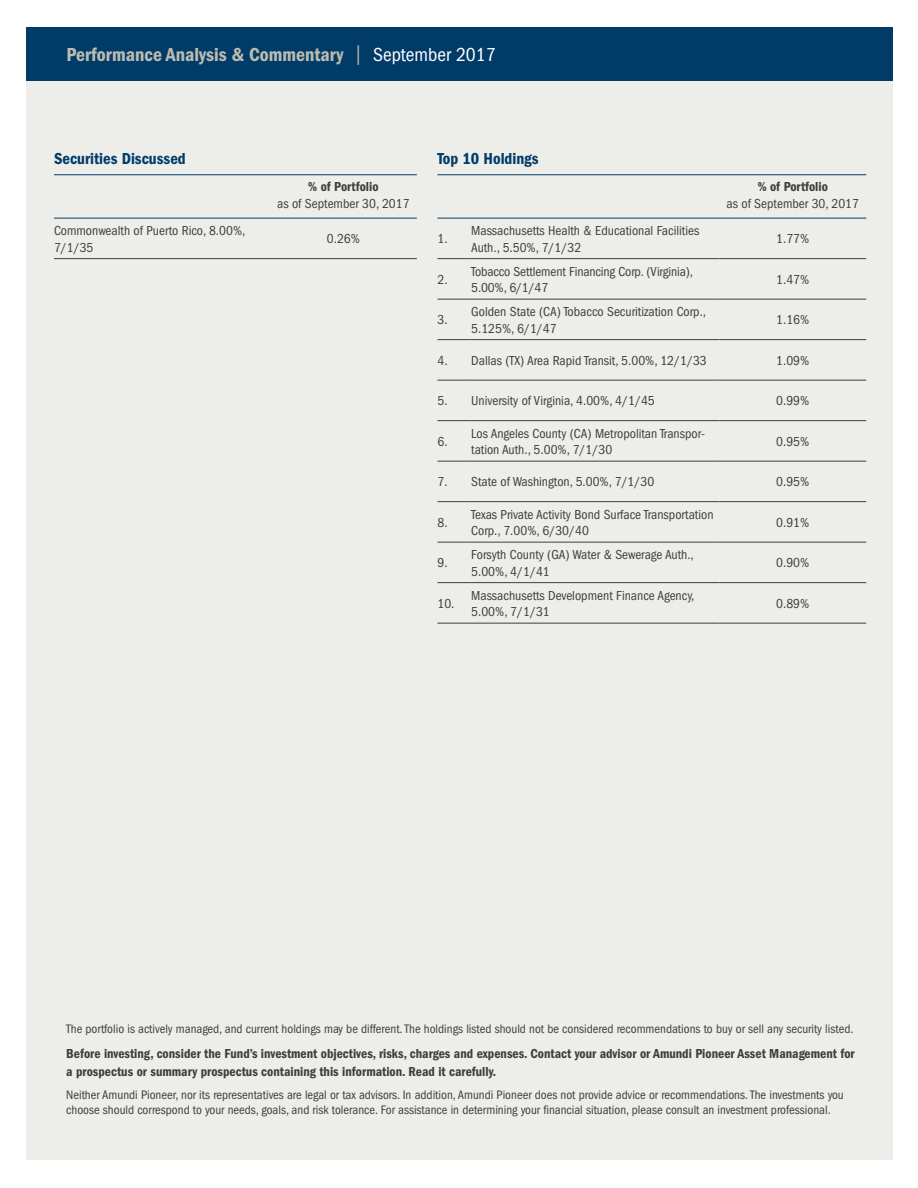
<style>
.page{position:relative;width:918px;height:1188px;background:#fff}
.page>*{position:absolute;margin:0;border:0;box-sizing:border-box;transform-origin:0 0}
.t1{font:600 condensed 19.5px "Franklin Gothic";color:#bcbcb0}
._2013-Header_Stroke{font:600 condensed 16.5px "Franklin Gothic";color:#013c69}
._2013-TableBody_Page{font:condensed 13.5px/16.5px "Franklin Gothic";color:#3e3e3f}
._2013-Legal_Bold{font:600 condensed 13.5px/18px "Franklin Gothic";color:#3e3e3f}
._2013-TableSubHead{font:condensed 13.5px/16.5px "Franklin Gothic";color:#3e3e3f;text-align:center}
._2013-Legal{font:condensed 12.75px/15.8px "Franklin Gothic";color:#3e3e3f}
.s1{font-weight:400}
.s2{font-weight:400;color:#fff}
.s3{font-weight:600}
</style>
<div class="page">
<div style="left:26px;top:27px;width:866px;height:54px;background:#013c69"></div>
<div style="left:26px;top:81px;width:866px;height:1079px;background:#ededea"></div>
<hr style="left:54px;top:258px;width:216px;height:1px;background:#3e3e3f">
<hr style="left:270px;top:258px;width:147px;height:1px;background:#3e3e3f">
<hr style="left:54px;top:218px;width:216px;height:1px;background:#013c69">
<hr style="left:270px;top:218px;width:147px;height:1px;background:#013c69">
<hr style="left:54px;top:174px;width:363px;height:1px;background:#013c69">
<hr style="left:438px;top:258px;width:33px;height:1px;background:#3e3e3f">
<hr style="left:471px;top:258px;width:248px;height:1px;background:#3e3e3f">
<hr style="left:719px;top:258px;width:147px;height:1px;background:#3e3e3f">
<hr style="left:438px;top:299px;width:33px;height:1px;background:#3e3e3f">
<hr style="left:471px;top:299px;width:248px;height:1px;background:#3e3e3f">
<hr style="left:719px;top:299px;width:147px;height:1px;background:#3e3e3f">
<hr style="left:438px;top:339px;width:33px;height:1px;background:#3e3e3f">
<hr style="left:471px;top:339px;width:248px;height:1px;background:#3e3e3f">
<hr style="left:719px;top:339px;width:147px;height:1px;background:#3e3e3f">
<hr style="left:438px;top:380px;width:33px;height:1px;background:#3e3e3f">
<hr style="left:471px;top:380px;width:248px;height:1px;background:#3e3e3f">
<hr style="left:719px;top:380px;width:147px;height:1px;background:#3e3e3f">
<hr style="left:438px;top:420px;width:33px;height:1px;background:#3e3e3f">
<hr style="left:471px;top:420px;width:248px;height:1px;background:#3e3e3f">
<hr style="left:719px;top:420px;width:147px;height:1px;background:#3e3e3f">
<hr style="left:438px;top:461px;width:33px;height:1px;background:#3e3e3f">
<hr style="left:471px;top:461px;width:248px;height:1px;background:#3e3e3f">
<hr style="left:471px;top:501px;width:248px;height:1px;background:#3e3e3f">
<hr style="left:471px;top:542px;width:248px;height:1px;background:#3e3e3f">
<hr style="left:471px;top:582px;width:248px;height:1px;background:#3e3e3f">
<hr style="left:471px;top:623px;width:248px;height:1px;background:#3e3e3f">
<hr style="left:719px;top:461px;width:147px;height:1px;background:#3e3e3f">
<hr style="left:719px;top:501px;width:147px;height:1px;background:#3e3e3f">
<hr style="left:719px;top:542px;width:147px;height:1px;background:#3e3e3f">
<hr style="left:719px;top:582px;width:147px;height:1px;background:#3e3e3f">
<hr style="left:719px;top:623px;width:147px;height:1px;background:#3e3e3f">
<hr style="left:438px;top:501px;width:33px;height:1px;background:#3e3e3f">
<hr style="left:438px;top:542px;width:33px;height:1px;background:#3e3e3f">
<hr style="left:438px;top:582px;width:33px;height:1px;background:#3e3e3f">
<hr style="left:438px;top:623px;width:33px;height:1px;background:#3e3e3f">
<hr style="left:438px;top:218px;width:33px;height:1px;background:#013c69">
<hr style="left:471px;top:218px;width:248px;height:1px;background:#013c69">
<hr style="left:719px;top:218px;width:147px;height:1px;background:#013c69">
<hr style="left:438px;top:174px;width:428px;height:1px;background:#013c69">
<h1 class="t1" style="left:66px;top:44px;width:431px">Performance Analysis &amp; Commentary <span class="s1">|</span> <span class="s2">September 2017</span></h1>
<p class="_2013-Header_Stroke" style="left:54px;top:149px;width:133px">Securities Discussed</p>
<p class="_2013-Header_Stroke" style="left:438px;top:149px;width:103px">Top 10 Holdings</p>
<p class="_2013-TableSubHead" style="left:277px;top:179px;width:134px"><span class="s3">% of Portfolio<br></span>as of September 30, 2017</p>
<p class="_2013-TableSubHead" style="left:727px;top:179px;width:134px"><span class="s3">% of Portfolio<br></span>as of September 30, 2017</p>
<p class="_2013-TableBody_Page" style="left:54px;top:223px;width:193px">Commonwealth of Puerto Rico, 8.00%,<br>7/1/35</p>
<p class="_2013-TableBody_Page" style="left:327px;top:231px;width:35px">0.26%</p>
<p class="_2013-TableBody_Page" style="left:438px;top:231px;width:12px">1.</p>
<p class="_2013-TableBody_Page" style="left:471px;top:223px;width:230px">Massachusetts Health &amp; Educational Facilities<br>Auth., 5.50%, 7/1/32</p>
<p class="_2013-TableBody_Page" style="left:776px;top:231px;width:35px">1.77%</p>
<p class="_2013-TableBody_Page" style="left:438px;top:271px;width:12px">2.</p>
<p class="_2013-TableBody_Page" style="left:471px;top:263px;width:223px">Tobacco Settlement Financing Corp. (Virginia),<br>5.00%, 6/1/47</p>
<p class="_2013-TableBody_Page" style="left:776px;top:271px;width:35px">1.47%</p>
<p class="_2013-TableBody_Page" style="left:438px;top:312px;width:12px">3.</p>
<p class="_2013-TableBody_Page" style="left:471px;top:304px;width:236px">Golden State (CA) Tobacco Securitization Corp.,<br>5.125%, 6/1/47</p>
<p class="_2013-TableBody_Page" style="left:776px;top:312px;width:35px">1.16%</p>
<p class="_2013-TableBody_Page" style="left:438px;top:352px;width:12px">4.</p>
<p class="_2013-TableBody_Page" style="left:471px;top:352px;width:237px">Dallas (TX) Area Rapid Transit, 5.00%, 12/1/33</p>
<p class="_2013-TableBody_Page" style="left:776px;top:352px;width:35px">1.09%</p>
<p class="_2013-TableBody_Page" style="left:438px;top:393px;width:12px">5.</p>
<p class="_2013-TableBody_Page" style="left:471px;top:393px;width:185px">University of Virginia, 4.00%, 4/1/45</p>
<p class="_2013-TableBody_Page" style="left:776px;top:393px;width:35px">0.99%</p>
<p class="_2013-TableBody_Page" style="left:438px;top:433px;width:12px">6.</p>
<p class="_2013-TableBody_Page" style="left:471px;top:425px;width:235px">Los Angeles County (CA) Metropolitan Transpor&shy;tation Auth., 5.00%, 7/1/30</p>
<p class="_2013-TableBody_Page" style="left:776px;top:433px;width:35px">0.95%</p>
<p class="_2013-TableBody_Page" style="left:438px;top:474px;width:12px">7.</p>
<p class="_2013-TableBody_Page" style="left:471px;top:474px;width:185px">State of Washington, 5.00%, 7/1/30</p>
<p class="_2013-TableBody_Page" style="left:776px;top:474px;width:35px">0.95%</p>
<p class="_2013-TableBody_Page" style="left:438px;top:514px;width:12px">8.</p>
<p class="_2013-TableBody_Page" style="left:471px;top:506px;width:244px">Texas Private Activity Bond Surface Transportation<br>Corp., 7.00%, 6/30/40</p>
<p class="_2013-TableBody_Page" style="left:776px;top:514px;width:35px">0.91%</p>
<p class="_2013-TableBody_Page" style="left:438px;top:555px;width:12px">9.</p>
<p class="_2013-TableBody_Page" style="left:471px;top:547px;width:224px">Forsyth County (GA) Water &amp; Sewerage Auth.,<br>5.00%, 4/1/41</p>
<p class="_2013-TableBody_Page" style="left:776px;top:555px;width:35px">0.90%</p>
<p class="_2013-TableBody_Page" style="left:438px;top:595px;width:19px">10.</p>
<p class="_2013-TableBody_Page" style="left:471px;top:587px;width:225px">Massachusetts Development Finance Agency,<br>5.00%, 7/1/31</p>
<p class="_2013-TableBody_Page" style="left:776px;top:595px;width:35px">0.89%</p>
<p class="_2013-Legal" style="left:66px;top:1021px;width:789px">The portfolio is actively managed, and current holdings may be different. The holdings listed should not be considered recommendations to buy or sell any security listed.</p>
<p class="_2013-Legal_Bold" style="left:66px;top:1045px;width:790px">Before investing, consider the Fund’s investment objectives, risks, charges and expenses. Contact your advisor or Amundi Pioneer Asset Management for a prospectus or summary prospectus containing this information. Read it carefully.</p>
<p class="_2013-Legal" style="left:66px;top:1087px;width:779px">Neither Amundi Pioneer, nor its representatives are legal or tax advisors. In addition, Amundi Pioneer does not provide advice or recommendations. The investments you choose should correspond to your needs, goals, and risk tolerance. For assistance in determining your financial situation, please consult an investment professional.</p>
</div>
